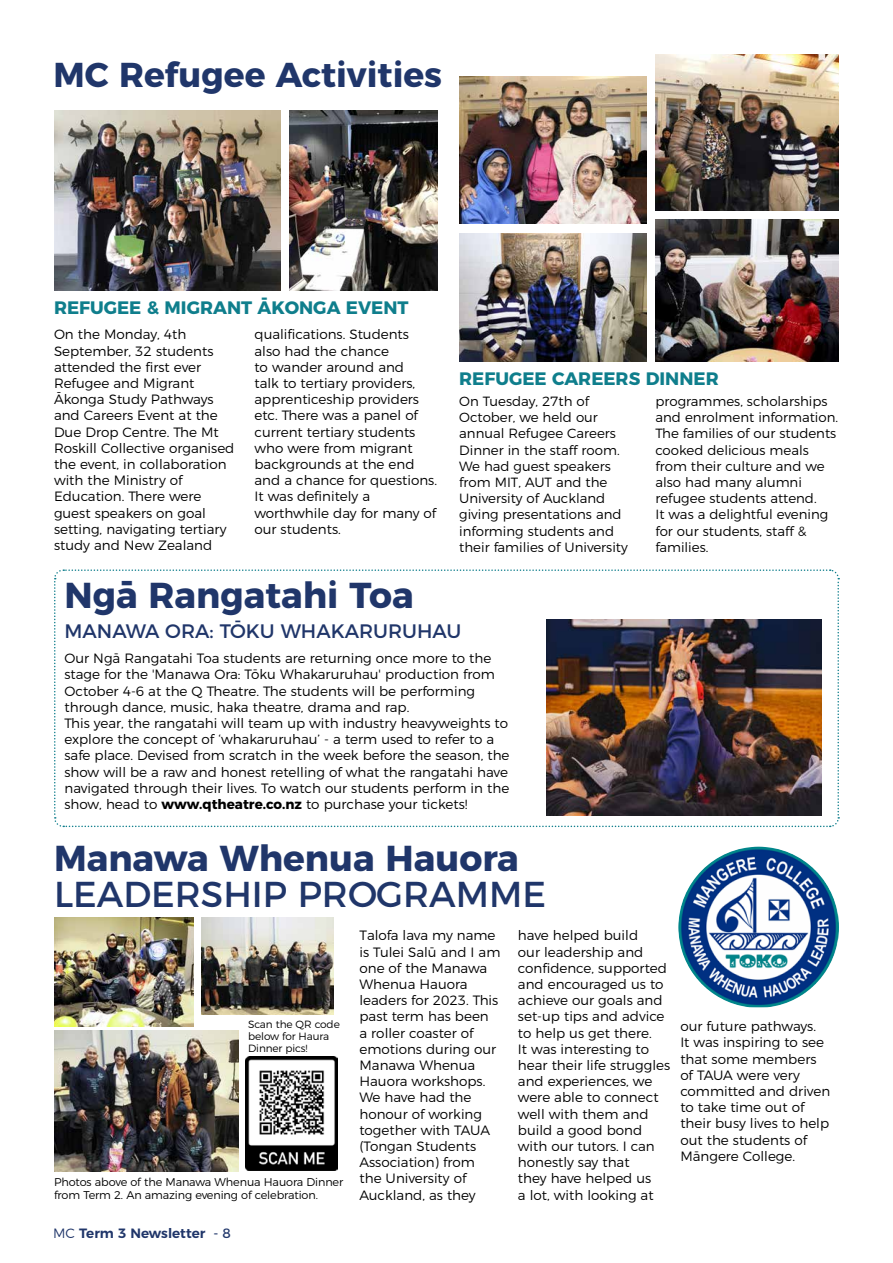
<style>
.page{position:relative;width:893px;height:1263px;background:#fff}
.page>*{position:absolute;margin:0;border:0;box-sizing:border-box;transform-origin:0 0}
.t1{font:700 36px "Montserrat";color:#20366a}
.t2{font:36px "Montserrat";color:#20366a}
.t3{font:700 34.5px "Montserrat";color:#20366a}
.t4{font:19.5px "Montserrat";color:#20366a}
.t5{font:700 18px "Montserrat";color:#0f7e8c}
.t6{font:300 13.5px/16.2px "Montserrat";color:#000}
.t7{font:600 13.5px "Montserrat";color:#20366a}
.t8{font:300 13.35px/16.2px "Montserrat";color:#000}
.t9{font:300 11.25px/13.5px "Montserrat";letter-spacing:-.01em;color:#000}
.t10{font:300 10.5px/12px "Montserrat";letter-spacing:-.01em;color:#000}
.s1{font-weight:700}
.s2{font-weight:300}
.s3{font-weight:400}
</style>
<div class="page">
<img style="left:54px;top:569px;width:786px;height:259px">
<img style="left:678px;top:847px;width:161px;height:160px">
<img style="left:54px;top:111px;width:227px;height:179px">
<img style="left:459px;top:77px;width:188px;height:147px">
<img style="left:655px;top:54px;width:184px;height:156px">
<img style="left:655px;top:220px;width:184px;height:141px">
<img style="left:289px;top:111px;width:149px;height:179px">
<img style="left:459px;top:233px;width:188px;height:128px">
<img style="left:54px;top:917px;width:140px;height:109px">
<img style="left:54px;top:1030px;width:185px;height:142px">
<img style="left:246px;top:1057px;width:92px;height:114px">
<img style="left:202px;top:917px;width:131px;height:98px">
<h2 class="t3" style="left:54px;top:47px;width:390px">MC Refugee Activities</h2>
<h3 class="t5" style="left:54px;top:293px;width:356px">REFUGEE &amp; MIGRANT ĀKONGA EVENT</h3>
<p class="t6" style="left:254px;top:325px;width:184px">qualifications. Students also had the chance<br>to wander around and<br>talk to tertiary providers, apprenticeship providers etc. There was a panel of current tertiary students who were from migrant backgrounds at the end and a chance for questions.<br>It was definitely a worthwhile day for many of our students.</p>
<p class="t6" style="left:54px;top:325px;width:182px">On the Monday, 4th<br>September, 32 students attended the first ever<br>Refugee and Migrant<br>Ākonga Study Pathways and Careers Event at the<br>Due Drop Centre. The Mt<br>Roskill Collective organised the event, in collaboration with the Ministry of<br>Education. There were guest speakers on goal setting, navigating tertiary study and New Zealand</p>
<h3 class="t5" style="left:459px;top:364px;width:261px">REFUGEE CAREERS DINNER</h3>
<p class="t8" style="left:459px;top:392px;width:170px">On Tuesday, 27th of<br>October, we held our annual Refugee Careers<br>Dinner in the staff room.<br>We had guest speakers from MIT, AUT and the<br>University of Auckland giving presentations and informing students and their families of University</p>
<p class="t8" style="left:655px;top:392px;width:184px">programmes, scholarships and enrolment information.<br>The families of our students cooked delicious meals from their culture and we also had many alumni refugee students attend.<br>It was a delightful evening for our students, staff &amp; families.</p>
<h1 class="t1" style="left:64px;top:566px;width:351px">Ngā Rangatahi Toa</h1>
<p class="t6" style="left:64px;top:649px;width:447px">Our Ngā Rangatahi Toa students are returning once more to the stage for the 'Manawa Ora: Tōku Whakaruruhau' production from October 4-6 at the Q Theatre. The students will be performing through dance, music, haka theatre, drama and rap.<br>This year, the rangatahi will team up with industry heavyweights to explore the concept of ‘whakaruruhau’ - a term used to refer to a safe place. Devised from scratch in the week before the season, the show will be a raw and honest retelling of what the rangatahi have navigated through their lives. To watch our students perform in the show, head to <span class="s1">www.qtheatre.co.nz</span> to purchase your tickets!</p>
<h1 class="t1" style="left:54px;top:828px;width:466px">Manawa Whenua Hauora</h1>
<h1 class="t2" style="left:54px;top:865px;width:493px">LEADERSHIP PROGRAMME</h1>
<h3 class="t4" style="left:64px;top:616px;width:398px">MANAWA ORA: TŌKU WHAKARURUHAU</h3>
<p class="t10" style="left:248px;top:1017px;width:93px">Scan the QR code below for Haura<br>Dinner pics!</p>
<p class="t9" style="left:54px;top:1174px;width:291px">Photos above of the Manawa Whenua Hauora Dinner from Term 2. An amazing evening of celebration.</p>
<p class="t7" style="left:53px;top:1222px;width:179px"><span class="s2">MC</span> Term 3 Newsletter <span class="s3">- 8</span></p>
<p class="t6" style="left:359px;top:926px;width:143px">Talofa lava my name is Tulei Salū and I am one of the Manawa<br>Whenua Hauora leaders for 2023. This past term has been<br>a roller coaster of emotions during our<br>Manawa Whenua<br>Hauora workshops.<br>We have had the honour of working together with TAUA (Tongan Students<br>Association) from<br>the University of<br>Auckland, as they</p>
<p class="t6" style="left:518px;top:926px;width:154px">have helped build<br>our leadership and confidence, supported and encouraged us to achieve our goals and set-up tips and advice to help us get there.<br>It was interesting to hear their life struggles and experiences, we were able to connect well with them and build a good bond with our tutors. I can honestly say that<br>they have helped us<br>a lot, with looking at</p>
<p class="t6" style="left:680px;top:1017px;width:151px">our future pathways.<br>It was inspiring to see that some members of TAUA were very committed and driven to take time out of their busy lives to help out the students of<br>Māngere College.</p>
</div>
